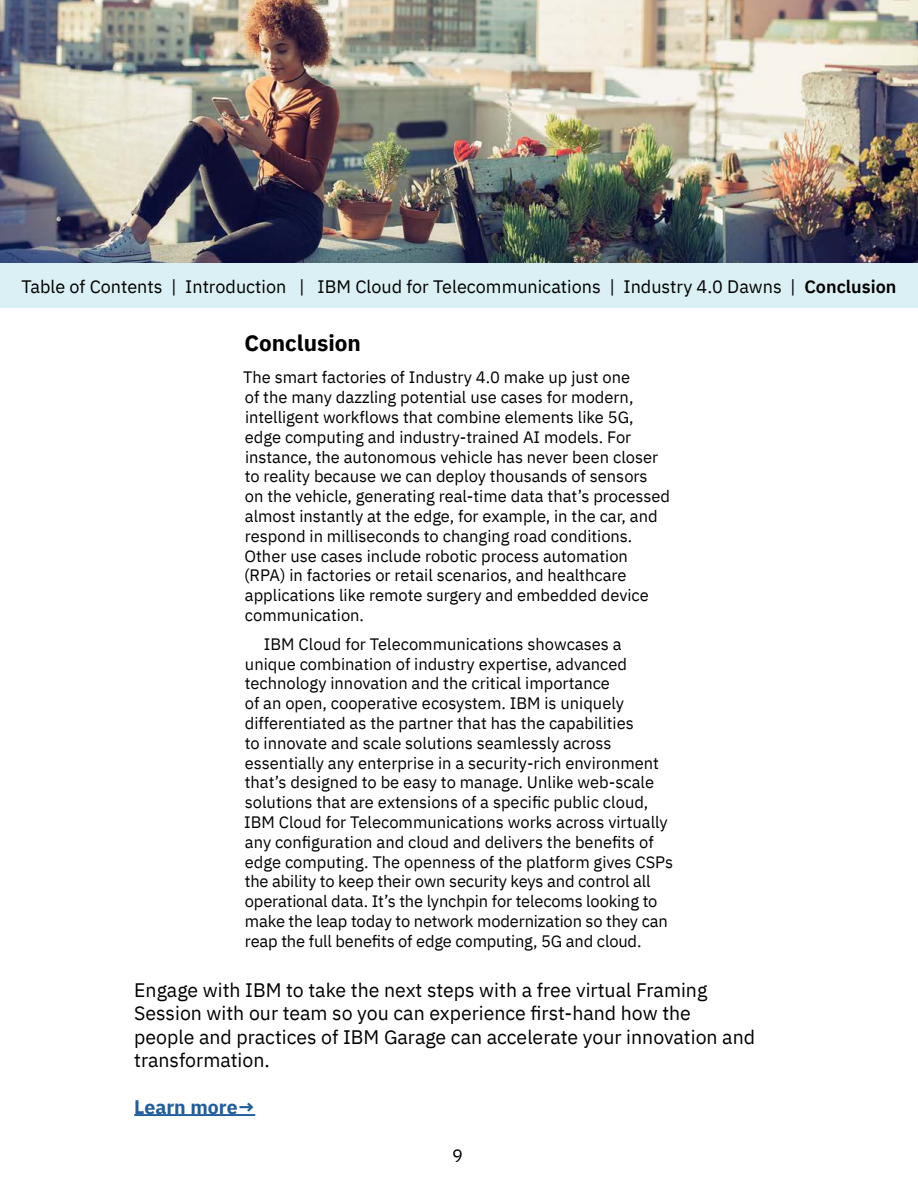
<style>
.page{position:relative;width:918px;height:1188px;background:#fff}
.page>*{position:absolute;margin:0;border:0;box-sizing:border-box;transform-origin:0 0}
.t1{font:700 22.5px "IBM Plex Sans";color:#000}
.t2{font:19.5px/23.4px "IBM Plex Sans";color:#000}
.t3{font:700 19.5px "IBM Plex Sans";color:#215e9e}
.t4{font:18px "IBM Plex Sans";color:#000}
.t5{font:16.5px/19.8px "IBM Plex Sans";color:#000}
.s1{font-weight:600}
</style>
<div class="page">
<img style="left:0;top:0;width:918px;height:264px">
<hr style="left:134px;top:1114px;width:121px;height:2px;background:#215e9e">
<div style="left:0;top:264px;width:918px;height:44px;background:#daf0f4"></div>
<p class="t4" style="left:22px;top:273px;width:876px">Table of Contents | Introduction | IBM Cloud for Telecommunications | Industry 4.0 Dawns | <span class="s1">Conclusion</span></p>
<h1 class="t1" style="left:244px;top:325px;width:118px">Conclusion</h1>
<p class="t5" style="left:243px;top:366px;width:428px">The smart factories of Industry 4.0 make up just one<br>of the many dazzling potential use cases for modern, intelligent workflows that combine elements like 5G, edge computing and industry-trained AI models. For instance, the autonomous vehicle has never been closer to reality because we can deploy thousands of sensors<br>on the vehicle, generating real-time data that’s processed almost instantly at the edge, for example, in the car, and respond in milliseconds to changing road conditions.<br>Other use cases include robotic process automation (RPA) in factories or retail scenarios, and healthcare applications like remote surgery and embedded device communication.</p>
<p class="t5" style="left:244px;top:633px;width:430px;text-indent:20px">IBM Cloud for Telecommunications showcases a unique combination of industry expertise, advanced technology innovation and the critical importance<br>of an open, cooperative ecosystem. IBM is uniquely differentiated as the partner that has the capabilities<br>to innovate and scale solutions seamlessly across essentially any enterprise in a security-rich environment that’s designed to be easy to manage. Unlike web-scale solutions that are extensions of a specific public cloud, IBM Cloud for Telecommunications works across virtually any configuration and cloud and delivers the benefits of edge computing. The openness of the platform gives CSPs the ability to keep their own security keys and control all operational data. It’s the lynchpin for telecoms looking to make the leap today to network modernization so they can reap the full benefits of edge computing, 5G and cloud.</p>
<p class="t2" style="left:134px;top:977px;width:622px">Engage with IBM to take the next steps with a free virtual Framing Session with our team so you can experience first-hand how the people and practices of IBM Garage can accelerate your innovation and transformation.</p>
<p class="t3" style="left:134px;top:1091px;width:123px">Learn more→</p>
<p class="t4" style="left:452px;top:1142px;width:12px">9</p>
</div>
